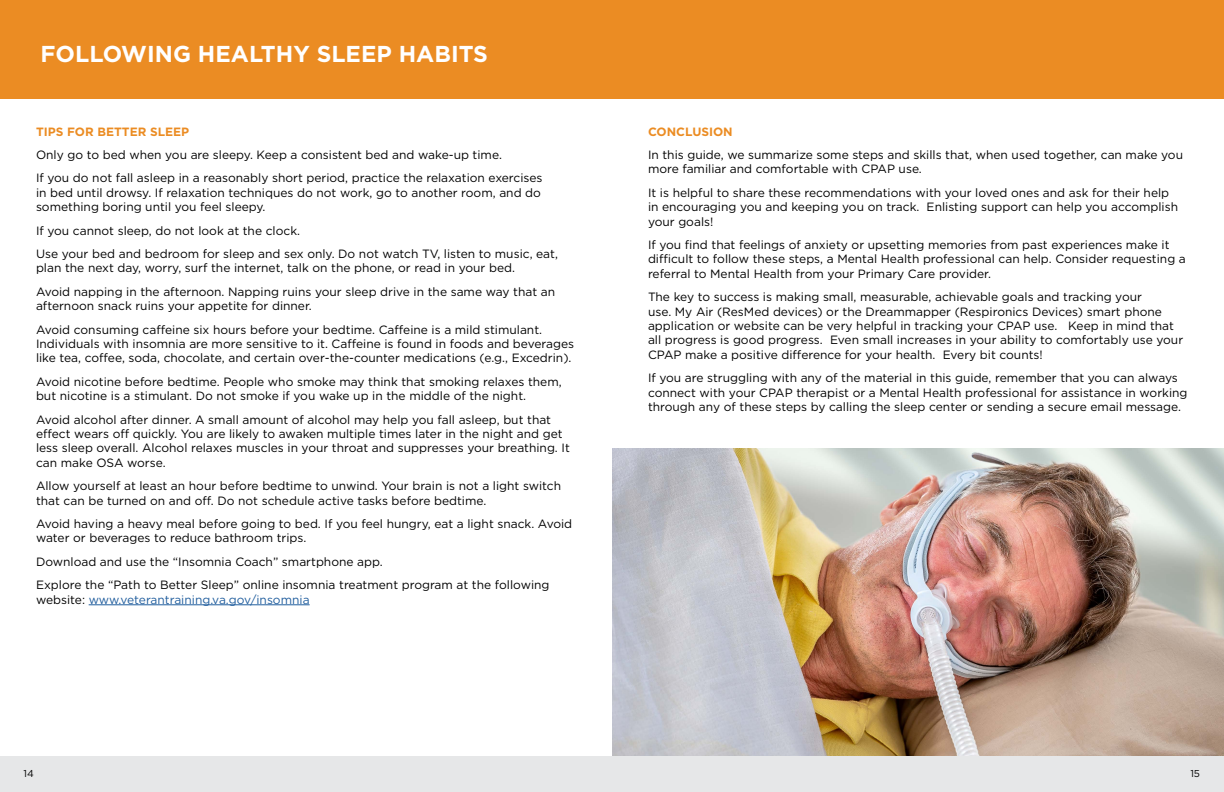
<style>
.page{position:relative;width:1224px;height:792px;background:#fff}
.page>*{position:absolute;margin:0;border:0;box-sizing:border-box;transform-origin:0 0}
.t1{font:700 23px "Gotham";color:#fff}
.t2{font:12px/14.4px "Gotham";color:#000}
.t3{font:700 12px "Gotham";color:#eb8c23}
.t4{font:10px "Gotham";color:#000}
.s1{color:#215e9e}
</style>
<div class="page">
<div style="left:0;top:756px;width:1224px;height:36px;background:#e6e7e8"></div>
<div style="left:0;top:0;width:1224px;height:99px;background:#eb8c23"></div>
<hr style="left:89px;top:604px;width:221px;height:1px;background:#215e9e">
<img style="left:612px;top:448px;width:612px;height:308px">
<h2 class="t1" style="left:40px;top:39px;width:449px">FOLLOWING HEALTHY SLEEP HABITS</h2>
<h3 class="t3" style="left:36px;top:123px;width:155px">TIPS FOR BETTER SLEEP</h3>
<p class="t2" style="left:36px;top:147px;width:468px">Only go to bed when you are sleepy. Keep a consistent bed and wake-up time.</p>
<p class="t2" style="left:36px;top:171px;width:508px">If you do not fall asleep in a reasonably short period, practice the relaxation exercises in bed until drowsy. If relaxation techniques do not work, go to another room, and do something boring until you feel sleepy.</p>
<p class="t2" style="left:36px;top:223px;width:266px">If you cannot sleep, do not look at the clock.</p>
<p class="t2" style="left:36px;top:246px;width:524px">Use your bed and bedroom for sleep and sex only. Do not watch TV, listen to music, eat, plan the next day, worry, surf the internet, talk on the phone, or read in your bed.</p>
<p class="t2" style="left:36px;top:284px;width:521px">Avoid napping in the afternoon. Napping ruins your sleep drive in the same way that an afternoon snack ruins your appetite for dinner.</p>
<p class="t2" style="left:36px;top:322px;width:540px">Avoid consuming caffeine six hours before your bedtime. Caffeine is a mild stimulant.<br>Individuals with insomnia are more sensitive to it. Caffeine is found in foods and beverages like tea, coffee, soda, chocolate, and certain over-the-counter medications (e.g., Excedrin).</p>
<p class="t2" style="left:36px;top:374px;width:527px">Avoid nicotine before bedtime. People who smoke may think that smoking relaxes them, but nicotine is a stimulant. Do not smoke if you wake up in the middle of the night.</p>
<p class="t2" style="left:36px;top:412px;width:535px">Avoid alcohol after dinner. A small amount of alcohol may help you fall asleep, but that effect wears off quickly. You are likely to awaken multiple times later in the night and get less sleep overall. Alcohol relaxes muscles in your throat and suppresses your breathing. It can make OSA worse.</p>
<p class="t2" style="left:36px;top:479px;width:527px">Allow yourself at least an hour before bedtime to unwind. Your brain is not a light switch that can be turned on and off. Do not schedule active tasks before bedtime.</p>
<p class="t2" style="left:36px;top:516px;width:538px">Avoid having a heavy meal before going to bed. If you feel hungry, eat a light snack. Avoid water or beverages to reduce bathroom trips.</p>
<p class="t2" style="left:36px;top:554px;width:348px">Download and use the “Insomnia Coach” smartphone app.</p>
<p class="t2" style="left:36px;top:578px;width:515px">Explore the “Path to Better Sleep” online insomnia treatment program at the following website: <span class="s1">www.veterantraining.va.gov/insomnia</span></p>
<h3 class="t3" style="left:648px;top:123px;width:86px">CONCLUSION</h3>
<p class="t2" style="left:648px;top:147px;width:537px">In this guide, we summarize some steps and skills that, when used together, can make you more familiar and comfortable with CPAP use.</p>
<p class="t2" style="left:648px;top:185px;width:532px">It is helpful to share these recommendations with your loved ones and ask for their help in encouraging you and keeping you on track. Enlisting support can help you accomplish your goals!</p>
<p class="t2" style="left:648px;top:237px;width:539px">If you find that feelings of anxiety or upsetting memories from past experiences make it difficult to follow these steps, a Mental Health professional can help. Consider requesting a referral to Mental Health from your Primary Care provider.</p>
<p class="t2" style="left:648px;top:289px;width:537px">The key to success is making small, measurable, achievable goals and tracking your<br>use. My Air (ResMed devices) or the Dreammapper (Respironics Devices) smart phone application or website can be very helpful in tracking your CPAP use. Keep in mind that all progress is good progress. Even small increases in your ability to comfortably use your CPAP make a positive difference for your health. Every bit counts!</p>
<p class="t2" style="left:648px;top:370px;width:541px">If you are struggling with any of the material in this guide, remember that you can always connect with your CPAP therapist or a Mental Health professional for assistance in working through any of these steps by calling the sleep center or sending a secure email message.</p>
<p class="t4" style="left:23px;top:768px;width:12px">14</p>
<p class="t4" style="left:1190px;top:768px;width:11px">15</p>
</div>
